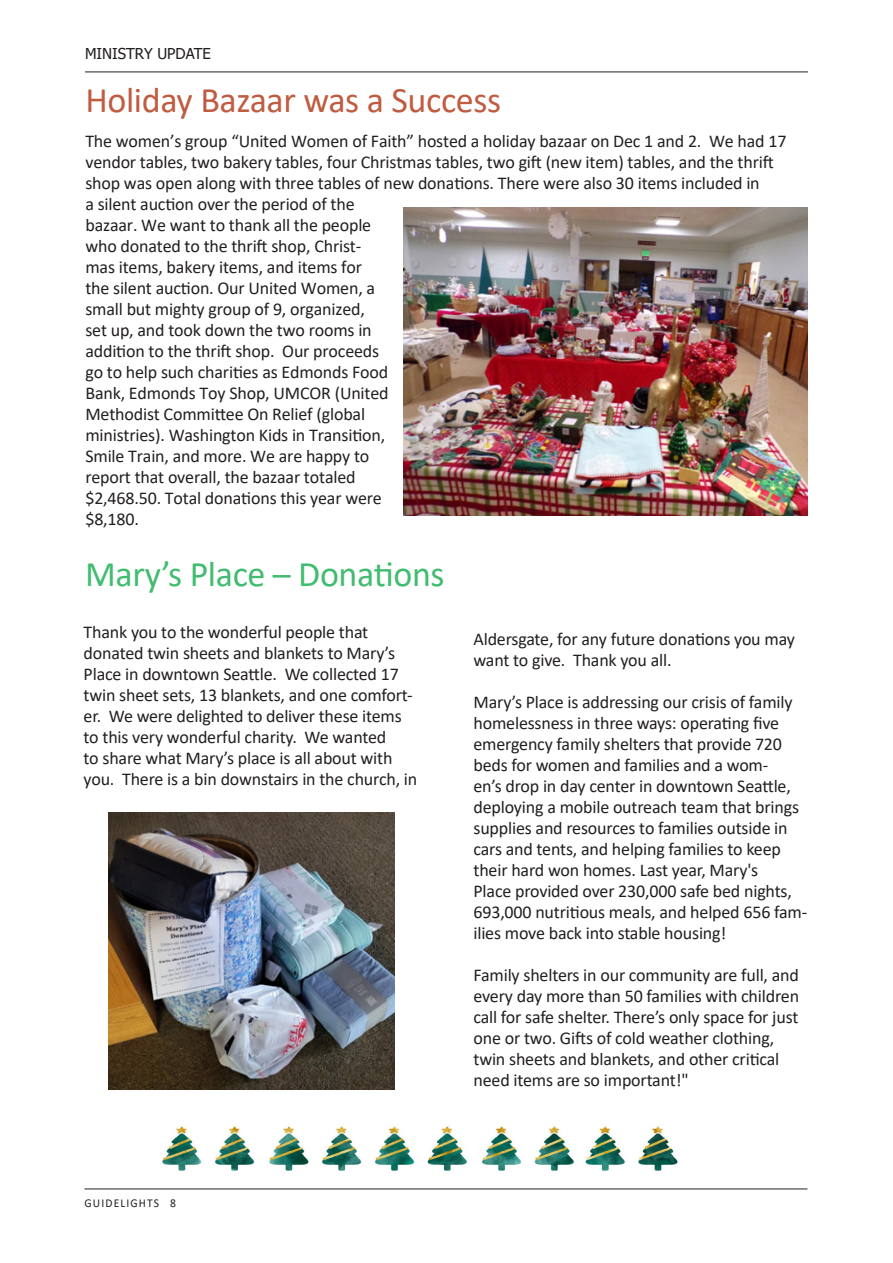
<style>
.page{position:relative;width:893px;height:1263px;background:#fff}
.page>*{position:absolute;margin:0;border:0;box-sizing:border-box;transform-origin:0 0}
.Headline{font:36px "Calibri";letter-spacing:-.01em;color:#c05c42}
.Headline-2{font:36px "Calibri";letter-spacing:-.01em;color:#42bc70}
.Headline-3{font:18px/21px "Calibri";letter-spacing:-.01em;color:#231f20}
.Folio_-_Section_Title{font:15px "Tahoma";color:#231f20}
.Folio_-_Page_Number{font:12px "Calibri";letter-spacing:.1em;color:#231f20;scale:.96 1}
</style>
<div class="page">
<hr style="left:85px;top:1188px;width:722px;height:1px;background:#231f20">
<hr style="left:85px;top:72px;width:723px;height:1px;background:#231f20">
<img style="left:404px;top:207px;width:404px;height:308px">
<img style="left:108px;top:812px;width:287px;height:278px">
<img style="left:162px;top:1126px;width:516px;height:45px">
<p class="Folio_-_Section_Title" style="left:85px;top:43px;width:127px">MINISTRY UPDATE</p>
<p class="Headline" style="left:85px;top:75px;width:417px">Holiday Bazaar was a Success</p>
<p class="Headline-3" style="left:85px;top:130px;width:703px">The women’s group “United Women of Faith” hosted a holiday bazaar on Dec 1 and 2. We had 17 vendor tables, two bakery tables, four Christmas tables, two gift (new item) tables, and the thrift shop was open along with three tables of new donations. There were also 30 items included in<br>a silent auction over the period of the<br>bazaar. We want to thank all the people<br>who donated to the thrift shop, Christ-<br>mas items, bakery items, and items for<br>the silent auction. Our United Women, a<br>small but mighty group of 9, organized,<br>set up, and took down the two rooms in<br>addition to the thrift shop. Our proceeds<br>go to help such charities as Edmonds Food<br>Bank, Edmonds Toy Shop, UMCOR (United<br>Methodist Committee On Relief (global<br>ministries). Washington Kids in Transition,<br>Smile Train, and more. We are happy to<br>report that overall, the bazaar totaled<br>$2,468.50. Total donations this year were<br>$8,180.</p>
<p class="Headline-2" style="left:85px;top:549px;width:361px">Mary’s Place – Donations</p>
<p class="Headline-3" style="left:84px;top:621px;width:335px">Thank you to the wonderful people that donated twin sheets and blankets to Mary’s Place in downtown Seattle. We collected 17 twin sheet sets, 13 blankets, and one comfort&shy;er. We were delighted to deliver these items to this very wonderful charity. We wanted<br>to share what Mary’s place is all about with you. There is a bin downstairs in the church, in</p>
<p class="Headline-3" style="left:473px;top:628px;width:323px">Aldersgate, for any future donations you may want to give. Thank you all.</p>
<p class="Headline-3" style="left:473px;top:691px;width:335px">Mary’s Place is addressing our crisis of family homelessness in three ways: operating five emergency family shelters that provide 720 beds for women and families and a wom-<br>en’s drop in day center in downtown Seattle, deploying a mobile outreach team that brings supplies and resources to families outside in cars and tents, and helping families to keep their hard won homes. Last year, Mary's<br>Place provided over 230,000 safe bed nights, 693,000 nutritious meals, and helped 656 fam&shy;ilies move back into stable housing!</p>
<p class="Headline-3" style="left:473px;top:964px;width:327px">Family shelters in our community are full, and every day more than 50 families with children call for safe shelter. There’s only space for just one or two. Gifts of cold weather clothing, twin sheets and blankets, and other critical need items are so important!"</p>
<p class="Folio_-_Page_Number" style="left:85px;top:1195px;width:97px">GUIDELIGHTS 8</p>
</div>
